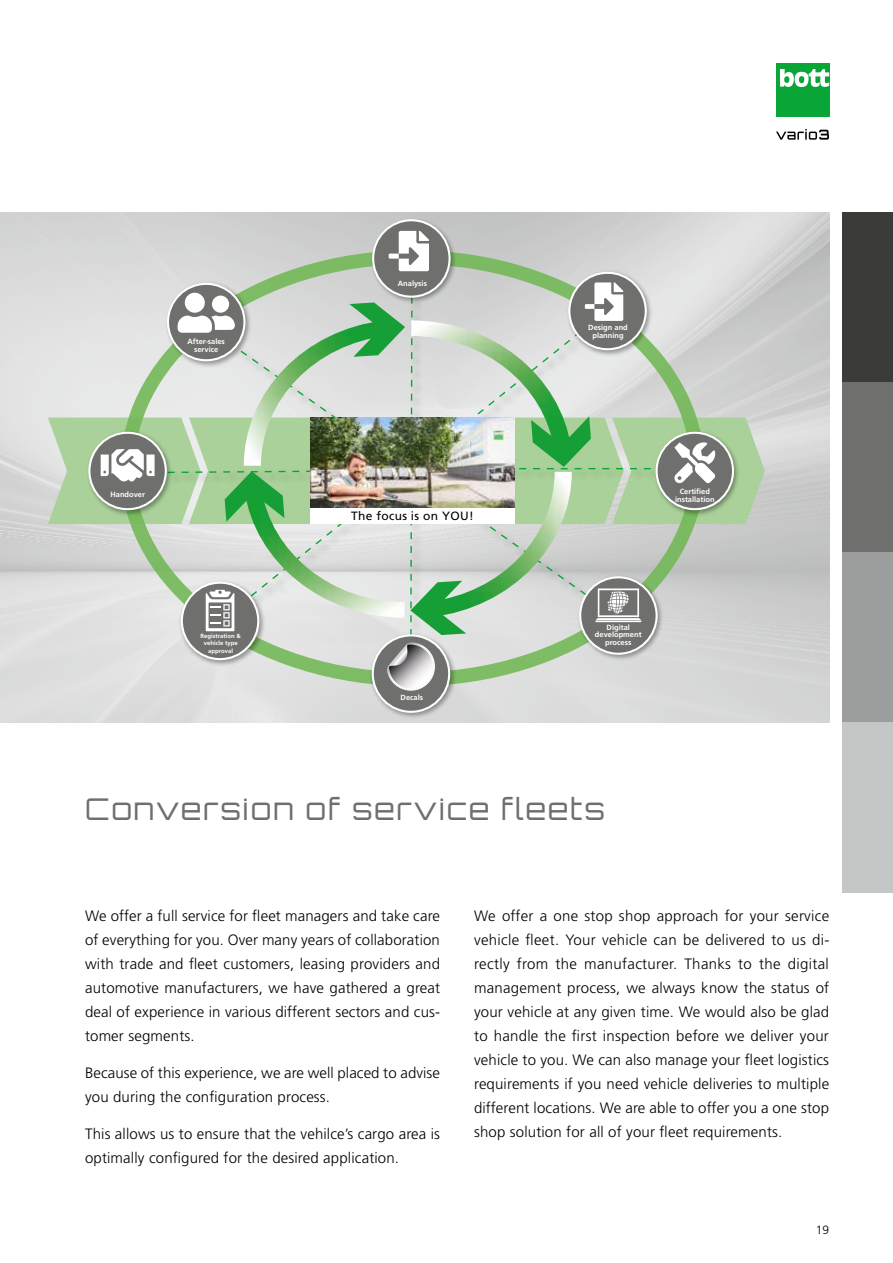
<style>
.page{position:relative;width:893px;height:1263px;background:#fff}
.page>*{position:absolute;margin:0;border:0;box-sizing:border-box;transform-origin:0 0}
.t1{font:300 30px "Orbitron CE";letter-spacing:.06em;color:#6f6f6e}
.t2{font:300 15px/24px "Frutiger LT Pro";letter-spacing:.01em;color:#000;text-align:justify}
.t3{font:12px "Frutiger LT Pro";letter-spacing:.025em;color:#000}
.t4{font:300 12px "Frutiger LT Pro";color:#000}
.t5{font:700 7.5px/7.5px "Frutiger LT Pro";color:#fff;text-align:center}
.t6{font:700 6px/7.5px "Frutiger LT Pro";color:#fff;text-align:center}
</style>
<div class="page">
<div style="left:842px;top:213px;width:51px;height:170px;background:#3b3b3a"></div>
<div style="left:842px;top:383px;width:51px;height:170px;background:#6f6f6e"></div>
<div style="left:842px;top:553px;width:51px;height:170px;background:#9c9d9d"></div>
<div style="left:842px;top:723px;width:51px;height:170px;background:#c5c6c6"></div>
<div style="left:776px;top:64px;width:53px;height:53px;background:#0aa537"></div>
<svg style="left:780px;top:69px;width:49px;height:18px"></svg>
<svg style="left:776px;top:129px;width:53px;height:11px"></svg>
<img style="left:0;top:213px;width:829px;height:510px">
<img style="left:564px;top:268px;width:91px;height:14px">
<svg style="left:569px;top:273px;width:77px;height:76px"></svg>
<img style="left:368px;top:215px;width:91px;height:67px">
<div style="left:373px;top:220px;width:77px;height:77px;background:#6f6f6e;border-radius:50%"></div>
<div style="left:372px;top:219px;width:79px;height:79px;border:2px solid #fff;border-radius:50%"></div>
<svg style="left:389px;top:231px;width:40px;height:40px"></svg>
<img style="left:163px;top:279px;width:90px;height:3px">
<img style="left:368px;top:691px;width:90px;height:30px">
<div style="left:373px;top:635px;width:76px;height:77px;background:#6f6f6e;border-radius:50%"></div>
<svg style="left:48px;top:282px;width:717px;height:409px;background:#c0cdbe"></svg>
<img style="left:310px;top:418px;width:204px;height:90px">
<div style="left:310px;top:508px;width:204px;height:16px;background:#fff"></div>
<p class="t5" style="left:187px;top:338px;width:39px">After-sales service</p>
<p class="t5" style="left:398px;top:280px;width:31px">Analysis</p>
<p class="t5" style="left:588px;top:324px;width:41px">Design and planning</p>
<p class="t5" style="left:110px;top:491px;width:36px">Handover</p>
<p class="t3" style="left:351px;top:509px;width:124px">The focus is on YOU!</p>
<p class="t5" style="left:675px;top:488px;width:41px">Certified installation</p>
<p class="t6" style="left:201px;top:632px;width:42px">Registration &amp; vehicle type approval</p>
<p class="t5" style="left:401px;top:694px;width:24px">Decals</p>
<p class="t5" style="left:595px;top:623px;width:48px">Digital development process</p>
<h1 class="t1" style="left:85px;top:791px;width:521px">Conversion of service fleets</h1>
<p class="t2" style="left:85px;top:904px;width:357px">We offer a full service for fleet managers and take care of everything for you. Over many years of collaboration with trade and fleet customers, leasing providers and automotive manufacturers, we have gathered a great deal of experience in various different sectors and cus&shy;tomer segments.</p>
<p class="t2" style="left:85px;top:1061px;width:356px">Because of this experience, we are well placed to advise you during the configuration process.</p>
<p class="t2" style="left:85px;top:1122px;width:357px">This allows us to ensure that the vehilce’s cargo area is optimally configured for the desired application.</p>
<p class="t2" style="left:474px;top:904px;width:357px">We offer a one stop shop approach for your service vehicle fleet. Your vehicle can be delivered to us di&shy;rectly from the manufacturer. Thanks to the digital management process, we always know the status of your vehicle at any given time. We would also be glad to handle the first inspection before we deliver your vehicle to you. We can also manage your fleet logistics requirements if you need vehicle deliveries to multiple different locations. We are able to offer you a one stop shop solution for all of your fleet requirements.</p>
<p class="t4" style="left:816px;top:1222px;width:15px">19</p>
</div>
